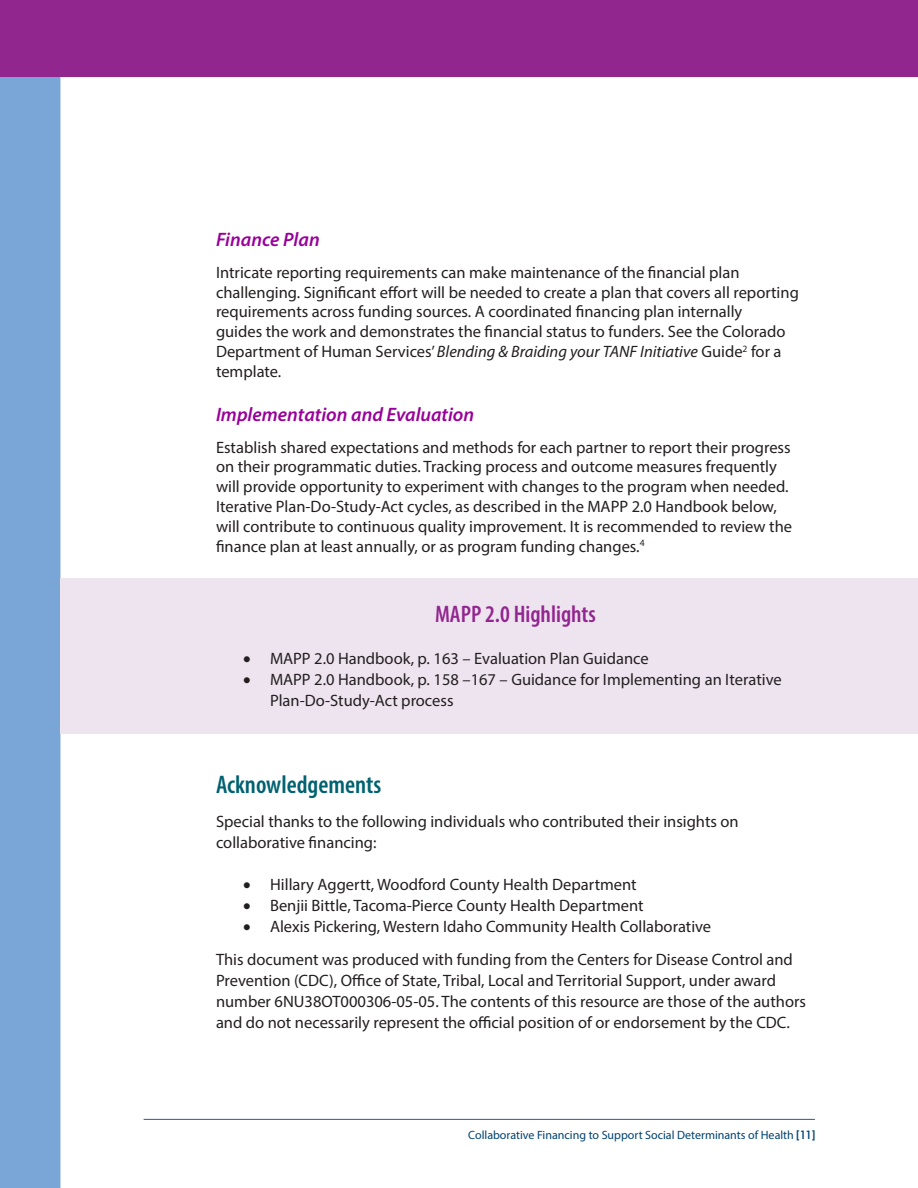
<style>
.page{position:relative;width:918px;height:1188px;background:#fff}
.page>*{position:absolute;margin:0;border:0;box-sizing:border-box;transform-origin:0 0}
.Heading_1{font:600 condensed 25.5px "Myriad Pro";color:#006170}
.t1{font:600 condensed 24px "Myriad Pro";color:#92268f}
.Heading_4{font:italic 600 19.5px "Myriad Pro";color:#909}
.t2{font:16.5px/19.8px "Myriad Pro";color:#231f20}
.t3{font:12px "Myriad Pro";color:#004270}
.s1{font-style:italic}
.s2{font-family:"Town 10 Display";font-weight:500}
</style>
<div class="page">
<div style="left:0;top:77px;width:60px;height:1111px;background:#7aa5d7"></div>
<hr style="left:144px;top:1119px;width:671px;height:1px;background:#2f5496">
<div style="left:0;top:0;width:918px;height:77px;background:#92268f"></div>
<div style="left:60px;top:579px;width:858px;height:155px;background:#eee4f0"></div>
<p class="Heading_4" style="left:216px;top:227px;width:105px">Finance Plan</p>
<p class="t2" style="left:216px;top:262px;width:584px">Intricate reporting requirements can make maintenance of the financial plan challenging. Significant effort will be needed to create a plan that covers all reporting requirements across funding sources. A coordinated financing plan internally<br>guides the work and demonstrates the financial status to funders. See the Colorado Department of Human Services’ <span class="s1">Blending &amp; Braiding your TANF Initiative</span> Guide<sup>2</sup> for a template.</p>
<p class="Heading_4" style="left:216px;top:402px;width:260px">Implementation and Evaluation</p>
<p class="t2" style="left:216px;top:437px;width:578px">Establish shared expectations and methods for each partner to report their progress on their programmatic duties. Tracking process and outcome measures frequently will provide opportunity to experiment with changes to the program when needed.<br>Iterative Plan-Do-Study-Act cycles, as described in the MAPP 2.0 Handbook below, will contribute to continuous quality improvement. It is recommended to review the finance plan at least annually, or as program funding changes.<sup>4</sup></p>
<p class="t1" style="left:435px;top:599px;width:162px">MAPP 2.0 Highlights</p>
<p class="t2" style="left:243px;top:648px;width:407px">• MAPP 2.0 Handbook, p. 163 – Evaluation Plan Guidance</p>
<p class="t2" style="left:270px;top:669px;width:513px;line-height:21px;text-indent:-27px">• MAPP 2.0 Handbook, p. 158 –167 – Guidance for Implementing an Iterative<br>Plan-Do-Study-Act process</p>
<p class="Heading_1" style="left:216px;top:769px;width:167px">Acknowledgements</p>
<p class="t2" style="left:216px;top:811px;width:524px;line-height:21px">Special thanks to the following individuals who contributed their insights on collaborative financing:</p>
<p class="t2" style="left:243px;top:875px;width:395px">• Hillary Aggertt, Woodford County Health Department</p>
<p class="t2" style="left:243px;top:896px;width:402px">• Benjii Bittle, Tacoma-Pierce County Health Department</p>
<p class="t2" style="left:243px;top:917px;width:470px">• Alexis Pickering, Western Idaho Community Health Collaborative</p>
<p class="t2" style="left:216px;top:949px;width:592px;line-height:21px">This document was produced with funding from the Centers for Disease Control and Prevention (CDC), Office of State, Tribal, Local and Territorial Support, under award number 6NU38OT000306-05-05. The contents of this resource are those of the authors and do not necessarily represent the official position of or endorsement by the CDC.</p>
<p class="t3" style="left:468px;top:1127px;width:348px">Collaborative Financing to Support Social Determinants of Health <span class="s2">[11]</span></p>
</div>
